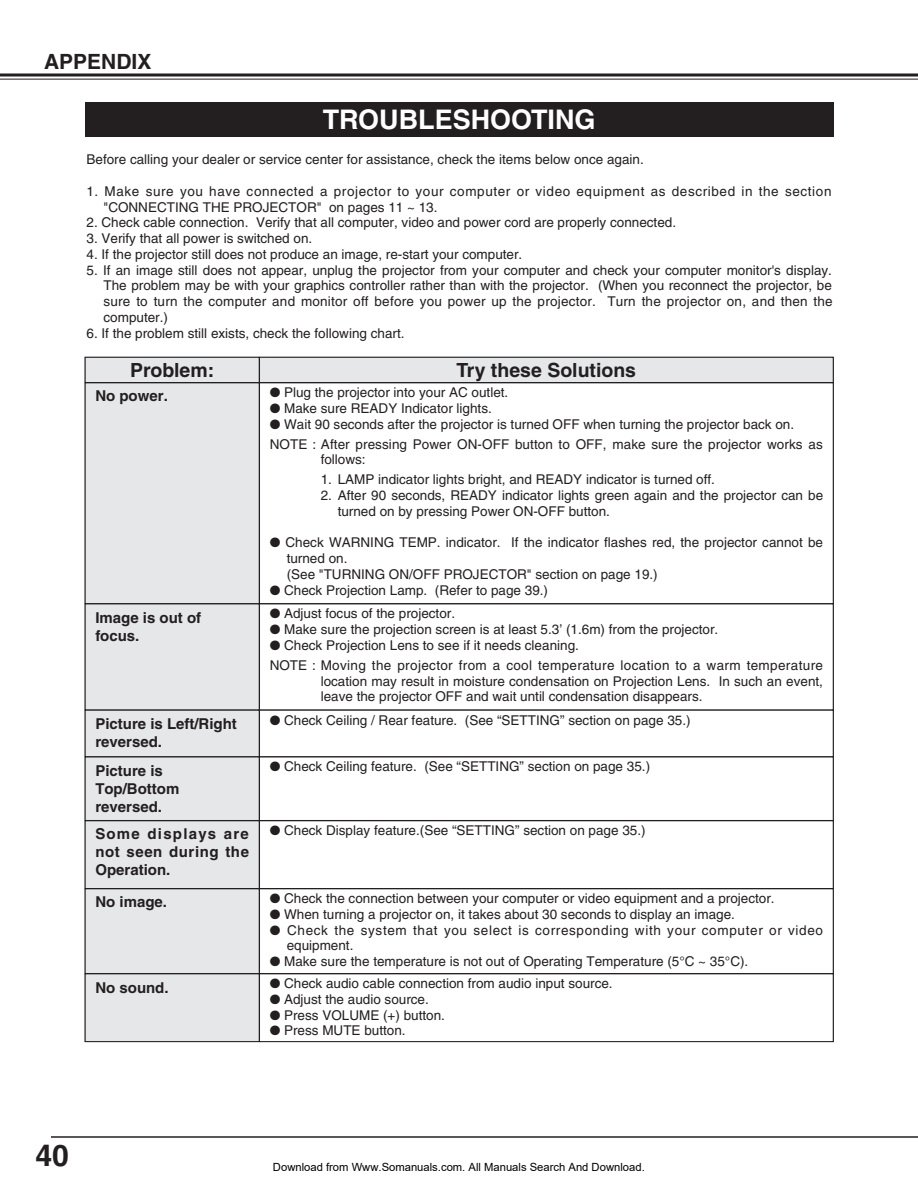
<style>
.page{position:relative;width:918px;height:1188px;background:#fff}
.page>*{position:absolute;margin:0;border:0;box-sizing:border-box;transform-origin:0 0}
.t1{font:700 30px "Helvetica";color:#231f20}
.t2{font:700 27px "Helvetica";color:#fff}
.t3{font:700 21px "Helvetica";color:#231f20}
.t4{font:700 19.5px "Helvetica";color:#231f20}
.t5{font:700 15px/18px "Helvetica";color:#231f20}
.t6{font:13.5px/15.8px "Helvetica";color:#231f20}
.t7{font:13.5px/15.8px "Helvetica";letter-spacing:.045em;color:#231f20}
.t8{font:13.5px/20px "Helvetica";letter-spacing:.025em;color:#231f20}
.t9{font:13.5px/15.8px "Helvetica";letter-spacing:.05em;color:#231f20}
.t10{font:11.25px "Arial";color:#000}
</style>
<div class="page">
<hr style="left:0;top:74px;width:918px;height:2px;background:#231f20">
<hr style="left:0;top:79px;width:918px;height:1px;background:#231f20">
<hr style="left:51px;top:1136px;width:867px;height:2px;background:#231f20">
<div style="left:85px;top:102px;width:748px;height:34px;background:#231f20"></div>
<div style="left:85px;top:383px;width:174px;height:220px;background:#e6e7e9"></div>
<div style="left:259px;top:383px;width:574px;height:221px;border:1px solid #231f20"></div>
<div style="left:85px;top:604px;width:174px;height:106px;background:#e6e7e9"></div>
<div style="left:85px;top:710px;width:174px;height:47px;background:#e6e7e9"></div>
<div style="left:85px;top:710px;width:174px;height:47px;border:1px solid #231f20"></div>
<div style="left:259px;top:710px;width:574px;height:47px;border:1px solid #231f20"></div>
<div style="left:85px;top:357px;width:174px;height:25px;background:#e6e7e9"></div>
<div style="left:85px;top:357px;width:174px;height:26px;border:1px solid #231f20"></div>
<div style="left:260px;top:357px;width:573px;height:25px;background:#e6e7e9"></div>
<div style="left:259px;top:357px;width:574px;height:26px;border:1px solid #231f20"></div>
<div style="left:85px;top:757px;width:174px;height:63px;background:#e6e7e9"></div>
<div style="left:85px;top:757px;width:174px;height:64px;border:1px solid #231f20"></div>
<div style="left:259px;top:757px;width:574px;height:64px;border:1px solid #231f20"></div>
<div style="left:85px;top:821px;width:174px;height:67px;background:#e6e7e9"></div>
<div style="left:85px;top:821px;width:174px;height:68px;border:1px solid #231f20"></div>
<div style="left:259px;top:821px;width:574px;height:68px;border:1px solid #231f20"></div>
<div style="left:85px;top:889px;width:174px;height:84px;background:#e6e7e9"></div>
<div style="left:85px;top:889px;width:174px;height:85px;border:1px solid #231f20"></div>
<div style="left:259px;top:889px;width:574px;height:85px;border:1px solid #231f20"></div>
<div style="left:85px;top:974px;width:174px;height:67px;background:#e6e7e9"></div>
<div style="left:85px;top:974px;width:174px;height:68px;border:1px solid #231f20"></div>
<div style="left:259px;top:974px;width:574px;height:68px;border:1px solid #231f20"></div>
<h3 class="t3" style="left:44px;top:53px;width:109px">APPENDIX</h3>
<h2 class="t2" style="left:323px;top:110px;width:274px">TROUBLESHOOTING</h2>
<p class="t6" style="left:87px;top:153px;width:559px">Before calling your dealer or service center for assistance, check the items below once again.</p>
<p class="t7" style="left:104px;top:184px;width:729px;text-indent:-17px">1. Make sure you have connected a projector to your computer or video equipment as described in the section "CONNECTING THE PROJECTOR" on pages 11 ~ 13.</p>
<p class="t6" style="left:87px;top:216px;width:591px">2. Check cable connection. Verify that all computer, video and power cord are properly connected.</p>
<p class="t6" style="left:87px;top:232px;width:227px">3. Verify that all power is switched on.</p>
<p class="t6" style="left:87px;top:247px;width:437px">4. If the projector still does not produce an image, re-start your computer.</p>
<p class="t6" style="left:104px;top:263px;width:731px;text-align:justify;text-indent:-17px">5. If an image still does not appear, unplug the projector from your computer and check your computer monitor's display.<br>The problem may be with your graphics controller rather than with the projector. (When you reconnect the projector, be sure to turn the computer and monitor off before you power up the projector. Turn the projector on, and then the computer.)</p>
<p class="t6" style="left:87px;top:326px;width:320px">6. If the problem still exists, check the following chart.</p>
<h3 class="t4" style="left:130px;top:363px;width:85px">Problem:</h3>
<h3 class="t4" style="left:457px;top:363px;width:181px">Try these Solutions</h3>
<p class="t5" style="left:95px;top:389px;width:74px">No power.</p>
<p class="t6" style="left:270px;top:386px;width:240px">● Plug the projector into your AC outlet.</p>
<p class="t6" style="left:270px;top:402px;width:224px">● Make sure READY Indicator lights.</p>
<p class="t6" style="left:270px;top:415px;width:555px;line-height:20px">● Wait 90 seconds after the projector is turned OFF when turning the projector back on.<br>NOTE : After pressing Power ON-OFF button to OFF, make sure the projector works as</p>
<p class="t6" style="left:321px;top:453px;width:46px">follows:</p>
<p class="t6" style="left:321px;top:473px;width:396px">1. LAMP indicator lights bright, and READY indicator is turned off.</p>
<p class="t6" style="left:338px;top:489px;width:487px;text-indent:-17px">2. After 90 seconds, READY indicator lights green again and the projector can be turned on by pressing Power ON-OFF button.</p>
<p class="t6" style="left:287px;top:536px;width:538px;text-indent:-17px">● Check WARNING TEMP. indicator. If the indicator flashes red, the projector cannot be turned on.<br>(See "TURNING ON/OFF PROJECTOR" section on page 19.)</p>
<p class="t6" style="left:270px;top:583px;width:280px">● Check Projection Lamp. (Refer to page 39.)</p>
<p class="t5" style="left:95px;top:610px;width:107px">Image is out of focus.</p>
<p class="t6" style="left:270px;top:607px;width:187px">● Adjust focus of the projector.</p>
<p class="t6" style="left:270px;top:623px;width:450px">● Make sure the projection screen is at least 5.3’ (1.6m) from the projector.</p>
<p class="t8" style="left:270px;top:636px;width:555px">● Check Projection Lens to see if it needs cleaning.<br>NOTE : Moving the projector from a cool temperature location to a warm temperature</p>
<p class="t6" style="left:321px;top:674px;width:504px">location may result in moisture condensation on Projection Lens. In such an event, leave the projector OFF and wait until condensation disappears.</p>
<p class="t5" style="left:95px;top:716px;width:143px">Picture is Left/Right reversed.</p>
<p class="t6" style="left:270px;top:713px;width:422px">● Check Ceiling / Rear feature. (See “SETTING” section on page 35.)</p>
<p class="t5" style="left:95px;top:763px;width:86px">Picture is<br>Top/Bottom reversed.</p>
<p class="t6" style="left:270px;top:760px;width:382px">● Check Ceiling feature. (See “SETTING” section on page 35.)</p>
<p class="t5" style="left:95px;top:827px;width:155px;text-align:justify">Some displays are not seen during the Operation.</p>
<p class="t6" style="left:270px;top:824px;width:377px">● Check Display feature.(See “SETTING” section on page 35.)</p>
<p class="t5" style="left:95px;top:895px;width:73px">No image.</p>
<p class="t6" style="left:270px;top:892px;width:507px">● Check the connection between your computer or video equipment and a projector.</p>
<p class="t6" style="left:270px;top:908px;width:467px">● When turning a projector on, it takes about 30 seconds to display an image.</p>
<p class="t9" style="left:287px;top:923px;width:538px;text-indent:-17px">● Check the system that you select is corresponding with your computer or video equipment.</p>
<p class="t6" style="left:270px;top:955px;width:480px">● Make sure the temperature is not out of Operating Temperature (5°C ~ 35°C).</p>
<p class="t5" style="left:95px;top:980px;width:75px">No sound.</p>
<p class="t6" style="left:270px;top:977px;width:345px">● Check audio cable connection from audio input source.</p>
<p class="t6" style="left:270px;top:993px;width:161px">● Adjust the audio source.</p>
<p class="t6" style="left:270px;top:1008px;width:177px">● Press VOLUME (+) button.</p>
<p class="t6" style="left:270px;top:1024px;width:137px">● Press MUTE button.</p>
<h1 class="t1" style="left:36px;top:1145px;width:35px">40</h1>
<p class="t10" style="left:273px;top:1160px;width:373px">Download from Www.Somanuals.com. All Manuals Search And Download.</p>
</div>
